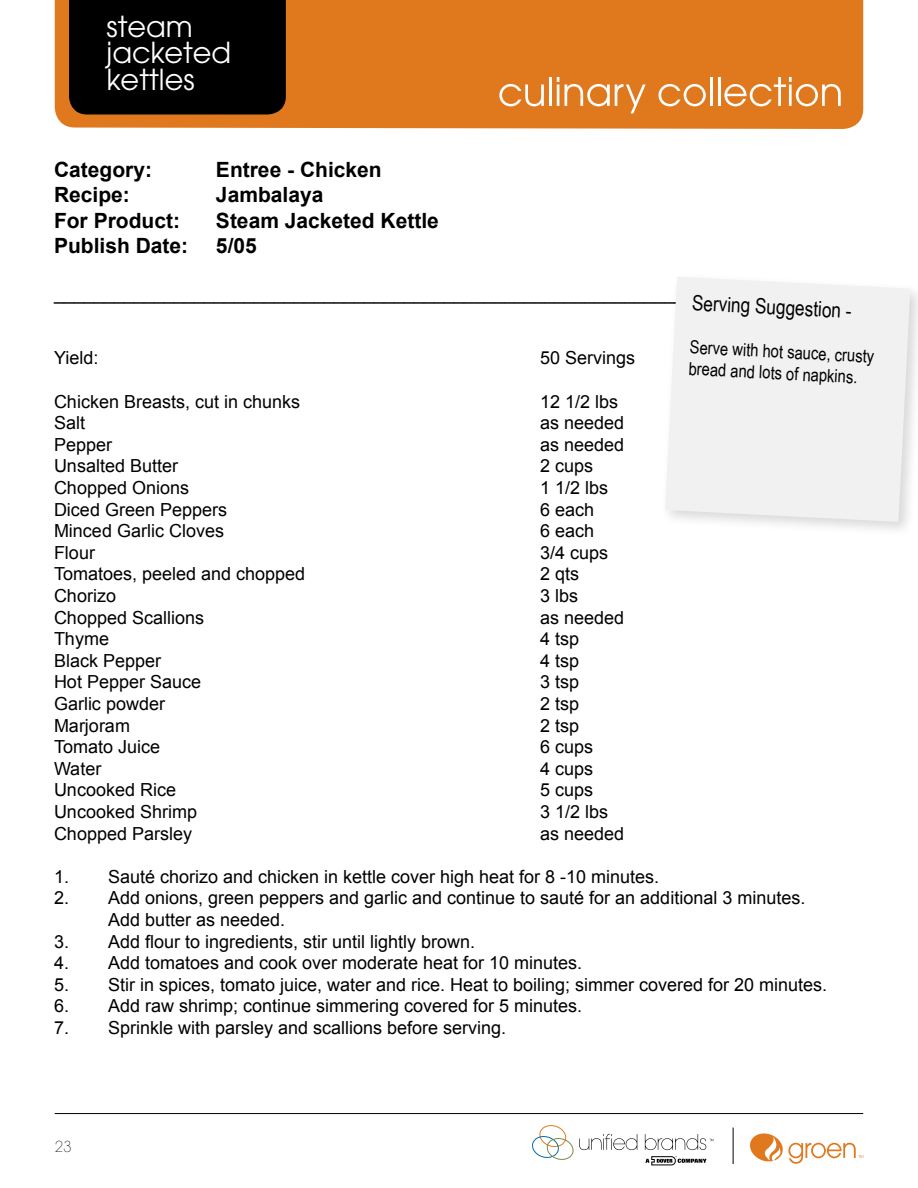
<style>
.page{position:relative;width:918px;height:1188px;background:#fff}
.page>*{position:absolute;margin:0;border:0;box-sizing:border-box;transform-origin:0 0}
.t1{font:28.8px/26.7px "Avant Garde";color:#fff}
.t2{font:700 21px "Arial";color:#000}
.t3{font:21px "Arial Narrow";color:#000}
.t4{font:18px/21.6px "Arial";color:#000}
.t5{font:18px/21.6px "Arial Narrow";color:#000}
.t6{font:200 15px "Avant Garde";color:#000}
</style>
<div class="page">
<div style="left:55px;top:0;width:808px;height:129px;background:#e0791d"></div>
<hr style="left:55px;top:1113px;width:808px;height:1px;background:#000">
<svg style="left:499px;top:84px;width:45px;height:22px"></svg>
<hr style="left:549px;top:77px;width:3px;height:29px;background:#fff">
<hr style="left:557px;top:85px;width:2px;height:21px;background:#fff">
<svg style="left:565px;top:84px;width:81px;height:29px"></svg>
<svg style="left:658px;top:84px;width:48px;height:22px"></svg>
<hr style="left:710px;top:77px;width:3px;height:29px;background:#fff">
<hr style="left:718px;top:77px;width:2px;height:29px;background:#fff">
<svg style="left:724px;top:77px;width:117px;height:29px"></svg>
<hr style="left:733px;top:1128px;width:1px;height:36px;background:#000">
<div style="left:69px;top:0;width:217px;height:115px;background:#000"></div>
<svg style="left:750px;top:1133px;width:113px;height:31px"></svg>
<svg style="left:532px;top:1125px;width:105px;height:35px"></svg>
<svg style="left:645px;top:1156px;width:62px;height:10px"></svg>
<svg style="left:645px;top:1134px;width:68px;height:16px"></svg>
<div style="left:660px;top:271px;width:258px;height:266px;background:#000;opacity:.15"></div>
<svg style="left:665px;top:277px;width:245px;height:245px;fill:#f1f1f2"></svg>
<h1 class="t1" style="left:107px;top:13px;width:126px">steam jacketed kettles</h1>
<p class="t2" style="left:54px;top:156px;width:100px">Category:</p>
<p class="t2" style="left:216px;top:156px;width:167px">Entree - Chicken</p>
<p class="t2" style="left:54px;top:181px;width:77px">Recipe:</p>
<p class="t2" style="left:216px;top:181px;width:109px">Jambalaya</p>
<p class="t2" style="left:54px;top:206px;width:127px">For Product:</p>
<p class="t2" style="left:216px;top:206px;width:224px">Steam Jacketed Kettle</p>
<p class="t2" style="left:54px;top:232px;width:136px">Publish Date:</p>
<p class="t2" style="left:216px;top:232px;width:42px">5/05</p>
<p class="t3" style="left:693px;top:291px;width:161px;rotate:3deg">Serving Suggestion -</p>
<p class="t5" style="left:690px;top:336px;width:186px;rotate:3deg">Serve with hot sauce, crusty bread and lots of napkins.</p>
<p class="t4" style="left:54px;top:283px;width:782px">______________________________________________________________________________</p>
<p class="t4" style="left:54px;top:348px;width:46px">Yield:</p>
<p class="t4" style="left:540px;top:348px;width:97px">50 Servings</p>
<p class="t4" style="left:54px;top:391px;width:248px">Chicken Breasts, cut in chunks</p>
<p class="t4" style="left:540px;top:391px;width:80px">12 1/2 lbs</p>
<p class="t4" style="left:54px;top:412px;width:33px">Salt</p>
<p class="t4" style="left:540px;top:412px;width:86px">as needed</p>
<p class="t4" style="left:54px;top:434px;width:60px">Pepper</p>
<p class="t4" style="left:540px;top:434px;width:86px">as needed</p>
<p class="t4" style="left:54px;top:456px;width:126px">Unsalted Butter</p>
<p class="t4" style="left:540px;top:456px;width:55px">2 cups</p>
<p class="t4" style="left:54px;top:477px;width:137px">Chopped Onions</p>
<p class="t4" style="left:540px;top:477px;width:70px">1 1/2 lbs</p>
<p class="t4" style="left:54px;top:499px;width:175px">Diced Green Peppers</p>
<p class="t4" style="left:540px;top:499px;width:56px">6 each</p>
<p class="t4" style="left:54px;top:520px;width:172px">Minced Garlic Cloves</p>
<p class="t4" style="left:540px;top:520px;width:56px">6 each</p>
<p class="t4" style="left:54px;top:542px;width:43px">Flour</p>
<p class="t4" style="left:540px;top:542px;width:70px">3/4 cups</p>
<p class="t4" style="left:54px;top:564px;width:253px">Tomatoes, peeled and chopped</p>
<p class="t4" style="left:540px;top:564px;width:41px">2 qts</p>
<p class="t4" style="left:54px;top:585px;width:64px">Chorizo</p>
<p class="t4" style="left:540px;top:585px;width:40px">3 lbs</p>
<p class="t4" style="left:54px;top:607px;width:152px">Chopped Scallions</p>
<p class="t4" style="left:540px;top:607px;width:86px">as needed</p>
<p class="t4" style="left:54px;top:628px;width:57px">Thyme</p>
<p class="t4" style="left:540px;top:628px;width:41px">4 tsp</p>
<p class="t4" style="left:54px;top:650px;width:109px">Black Pepper</p>
<p class="t4" style="left:540px;top:650px;width:41px">4 tsp</p>
<p class="t4" style="left:54px;top:672px;width:149px">Hot Pepper Sauce</p>
<p class="t4" style="left:540px;top:672px;width:41px">3 tsp</p>
<p class="t4" style="left:54px;top:693px;width:113px">Garlic powder</p>
<p class="t4" style="left:540px;top:693px;width:41px">2 tsp</p>
<p class="t4" style="left:54px;top:715px;width:77px">Marjoram</p>
<p class="t4" style="left:540px;top:715px;width:41px">2 tsp</p>
<p class="t4" style="left:54px;top:736px;width:108px">Tomato Juice</p>
<p class="t4" style="left:540px;top:736px;width:55px">6 cups</p>
<p class="t4" style="left:54px;top:758px;width:49px">Water</p>
<p class="t4" style="left:540px;top:758px;width:55px">4 cups</p>
<p class="t4" style="left:54px;top:780px;width:124px">Uncooked Rice</p>
<p class="t4" style="left:540px;top:780px;width:55px">5 cups</p>
<p class="t4" style="left:54px;top:801px;width:145px">Uncooked Shrimp</p>
<p class="t4" style="left:540px;top:801px;width:70px">3 1/2 lbs</p>
<p class="t4" style="left:54px;top:823px;width:140px">Chopped Parsley</p>
<p class="t4" style="left:540px;top:823px;width:86px">as needed</p>
<p class="t4" style="left:54px;top:866px;width:607px">1. Sauté chorizo and chicken in kettle cover high heat for 8 -10 minutes.</p>
<p class="t4" style="left:108px;top:888px;width:699px;text-indent:-54px">2. Add onions, green peppers and garlic and continue to sauté for an additional 3 minutes.<br>Add butter as needed.</p>
<p class="t4" style="left:54px;top:931px;width:423px">3. Add flour to ingredients, stir until lightly brown.</p>
<p class="t4" style="left:54px;top:952px;width:530px">4. Add tomatoes and cook over moderate heat for 10 minutes.</p>
<p class="t4" style="left:54px;top:974px;width:775px">5. Stir in spices, tomato juice, water and rice. Heat to boiling; simmer covered for 20 minutes.</p>
<p class="t4" style="left:54px;top:996px;width:530px">6. Add raw shrimp; continue simmering covered for 5 minutes.</p>
<p class="t4" style="left:54px;top:1017px;width:454px">7. Sprinkle with parsley and scallions before serving.</p>
<p class="t6" style="left:55px;top:1138px;width:19px">23</p>
</div>
